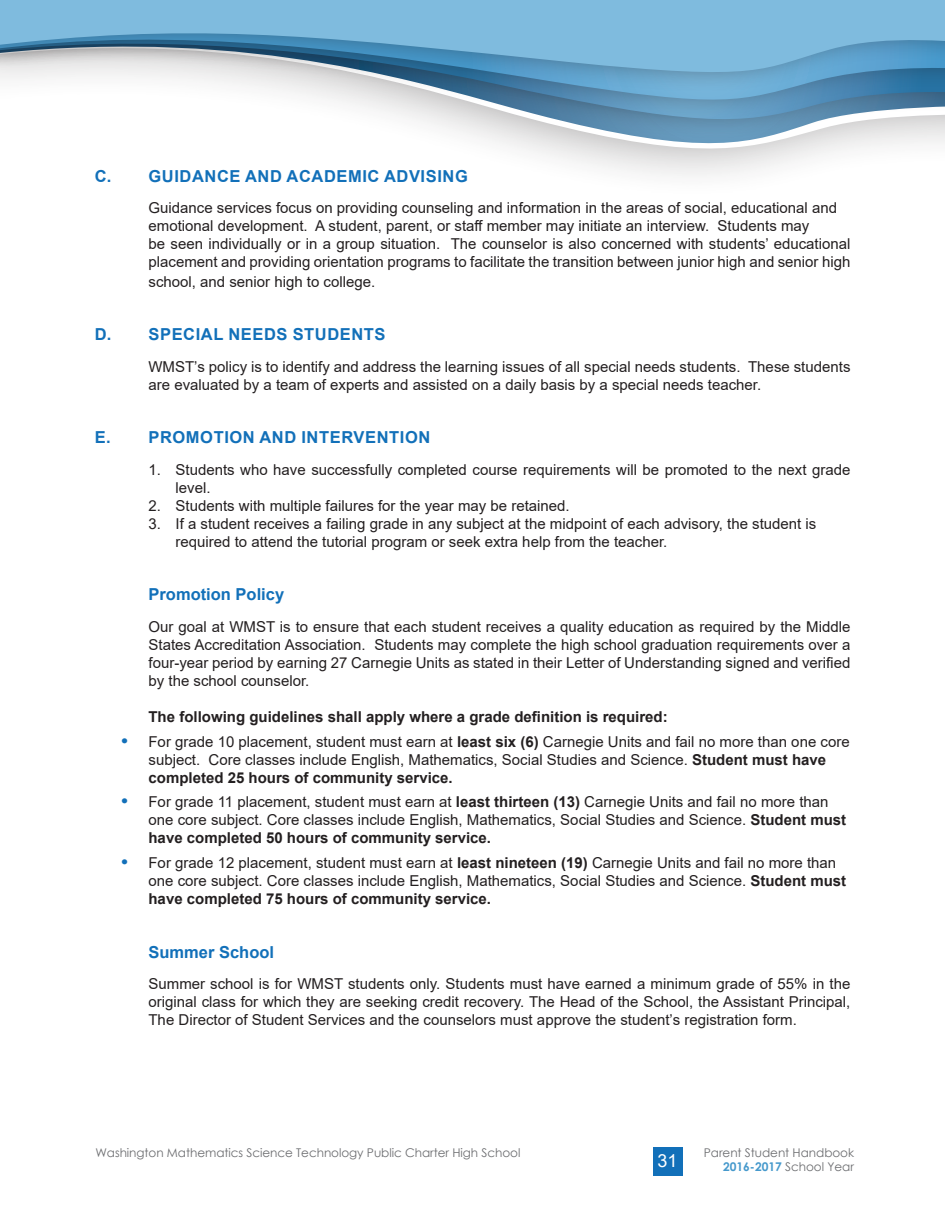
<style>
.page{position:relative;width:945px;height:1215px;background:#fff}
.page>*{position:absolute;margin:0;border:0;box-sizing:border-box;transform-origin:0 0}
.t1{font:18px "Arial";color:#fff}
.t2{font:700 16.5px "Arial";letter-spacing:.035em;color:#1270b9}
.t3{font:700 16.5px "Arial";color:#1270b9}
.t4{font:15px/18px "Arial";color:#231f20}
.t5{font:700 15px "Arial";color:#231f20}
.t6{font:12px "Century Gothic";letter-spacing:-.005em;color:#6c6d70}
.s1{font-weight:700;font-size:18px;color:#1270b9}
.s2{font-weight:700}
.s3{font-weight:700;color:#4699cc}
</style>
<div class="page">
<svg style="left:572px;top:160px;width:223px;height:6px"></svg>
<svg style="left:488px;top:139px;width:457px;height:21px"></svg>
<div style="left:0;top:0;width:945px;height:139px;background:#231f20;opacity:.75"></div>
<svg style="left:0;top:120px;width:945px;height:7px"></svg>
<div style="left:0;top:0;width:945px;height:120px;background:#231f20;opacity:.75"></div>
<svg style="left:0;top:92px;width:945px;height:17px"></svg>
<div style="left:0;top:0;width:945px;height:92px;background:#231f20;opacity:.75"></div>
<svg style="left:0;top:0;width:945px;height:82px;background:#7db1d1"></svg>
<div style="left:653px;top:1148px;width:30px;height:28px;background:#1270b9"></div>
<p class="t2" style="left:95px;top:164px;width:375px">C. GUIDANCE AND ACADEMIC ADVISING</p>
<p class="t4" style="left:148px;top:199px;width:690px">Guidance services focus on providing counseling and information in the areas of social, educational and</p>
<p class="t4" style="left:148px;top:217px;width:662px">emotional development. A student, parent, or staff member may initiate an interview. Students may</p>
<p class="t4" style="left:148px;top:235px;width:703px">be seen individually or in a group situation. The counselor is also concerned with students’ educational placement and providing orientation programs to facilitate the transition between junior high and senior high</p>
<p class="t4" style="left:148px;top:272px;width:228px">school, and senior high to college.</p>
<p class="t2" style="left:95px;top:323px;width:292px">D. SPECIAL NEEDS STUDENTS</p>
<p class="t4" style="left:148px;top:357px;width:704px">WMST’s policy is to identify and address the learning issues of all special needs students. These students are evaluated by a team of experts and assisted on a daily basis by a special needs teacher.</p>
<p class="t2" style="left:95px;top:426px;width:337px">E. PROMOTION AND INTERVENTION</p>
<p class="t4" style="left:176px;top:461px;width:676px;text-indent:-27px">1. Students who have successfully completed course requirements will be promoted to the next grade level.</p>
<p class="t4" style="left:148px;top:497px;width:423px">2. Students with multiple failures for the year may be retained.</p>
<p class="t4" style="left:176px;top:515px;width:642px;text-indent:-27px">3. If a student receives a failing grade in any subject at the midpoint of each advisory, the student is required to attend the tutorial program or seek extra help from the teacher.</p>
<p class="t3" style="left:148px;top:583px;width:137px">Promotion Policy</p>
<p class="t4" style="left:148px;top:618px;width:703px;text-align:justify">Our goal at WMST is to ensure that each student receives a quality education as required by the Middle States Accreditation Association. Students may complete the high school graduation requirements over a four-year period by earning 27 Carnegie Units as stated in their Letter of Understanding signed and verified by the school counselor.</p>
<p class="t5" style="left:148px;top:706px;width:521px">The following guidelines shall apply where a grade definition is required:</p>
<p class="t4" style="left:148px;top:732px;width:703px;text-indent:-27px"><span class="s1">•</span> For grade 10 placement, student must earn at <span class="s2">least six (6)</span> Carnegie Units and fail no more than one core subject. Core classes include English, Mathematics, Social Studies and Science. <span class="s2">Student must have completed 25 hours of community service.</span></p>
<p class="t4" style="left:148px;top:793px;width:699px;text-indent:-27px"><span class="s1">•</span> For grade 11 placement, student must earn at <span class="s2">least thirteen (13)</span> Carnegie Units and fail no more than one core subject. Core classes include English, Mathematics, Social Studies and Science. <span class="s2">Student must have completed 50 hours of community service.</span></p>
<p class="t4" style="left:148px;top:854px;width:699px;text-indent:-27px"><span class="s1">•</span> For grade 12 placement, student must earn at <span class="s2">least nineteen (19)</span> Carnegie Units and fail no more than one core subject. Core classes include English, Mathematics, Social Studies and Science. <span class="s2">Student must have completed 75 hours of community service.</span></p>
<p class="t3" style="left:148px;top:940px;width:127px">Summer School</p>
<p class="t4" style="left:148px;top:975px;width:703px;text-align:justify">Summer school is for WMST students only. Students must have earned a minimum grade of 55% in the original class for which they are seeking credit recovery. The Head of the School, the Assistant Principal, The Director of Student Services and the counselors must approve the student’s registration form.</p>
<p class="t6" style="left:95px;top:1144px;width:426px">Washington Mathematics Science Technology Public Charter High School</p>
<p class="t6" style="left:704px;top:1144px;width:152px">Parent Student Handbook</p>
<p class="t1" style="left:658px;top:1149px;width:22px">31</p>
<p class="t6" style="left:723px;top:1158px;width:132px"><span class="s3">2016-2017</span> School Year</p>
</div>
